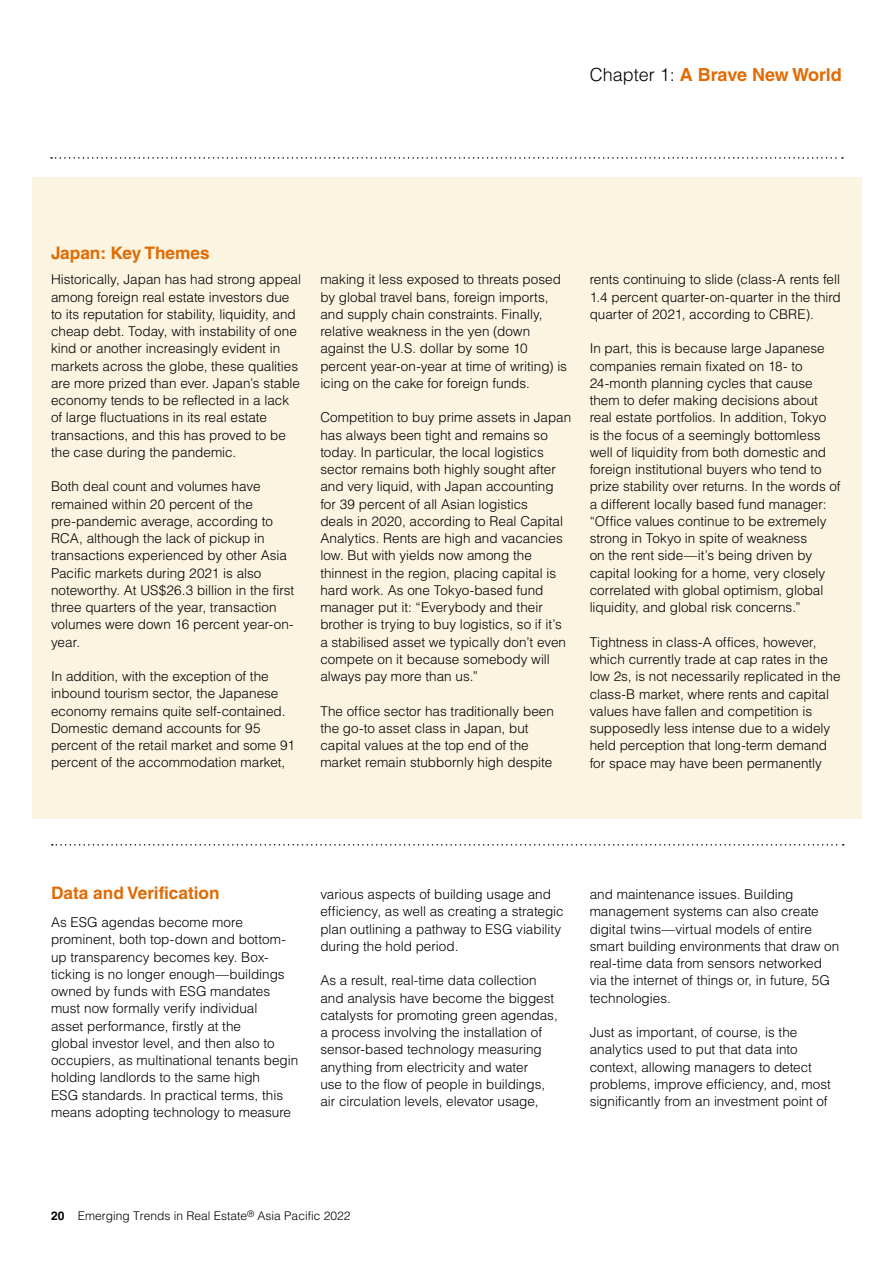
<style>
.page{position:relative;width:893px;height:1263px;background:#fff}
.page>*{position:absolute;margin:0;border:0;box-sizing:border-box;transform-origin:0 0}
.t1{font:700 18px "Helvetica LT Std";letter-spacing:-.015em;color:#e16a03}
.t2{font:700 17.25px "Helvetica LT Std";color:#e16a03}
.t3{font:300 13.5px/17.2px "Helvetica LT Std";color:#000}
.t4{font:300 12px "Helvetica LT Std";color:#000}
.s1{font-weight:300;color:#000}
.s2{font-weight:700}
</style>
<div class="page">
<div style="left:32px;top:177px;width:829px;height:641px;background:#faf4e1"></div>
<svg style="left:51px;top:157px;width:792px;height:2px"></svg>
<svg style="left:52px;top:844px;width:792px;height:2px"></svg>
<h1 class="t1" style="left:590px;top:64px;width:254px"><span class="s1">Chapter 1:</span> A Brave New World</h1>
<p class="t2" style="left:51px;top:242px;width:160px">Japan: Key Themes</p>
<p class="t3" style="left:51px;top:271px;width:252px">Historically, Japan has had strong appeal among foreign real estate investors due to its reputation for stability, liquidity, and cheap debt. Today, with instability of one kind or another increasingly evident in markets across the globe, these qualities are more prized than ever. Japan’s stable economy tends to be reflected in a lack of large fluctuations in its real estate transactions, and this has proved to be the case during the pandemic.</p>
<p class="t3" style="left:51px;top:478px;width:245px">Both deal count and volumes have remained within 20 percent of the pre-pandemic average, according to RCA, although the lack of pickup in transactions experienced by other Asia Pacific markets during 2021 is also noteworthy. At US$26.3 billion in the first three quarters of the year, transaction volumes were down 16 percent year-on&shy;year.</p>
<p class="t3" style="left:51px;top:668px;width:245px">In addition, with the exception of the inbound tourism sector, the Japanese economy remains quite self-contained.<br>Domestic demand accounts for 95 percent of the retail market and some 91 percent of the accommodation market,</p>
<p class="t3" style="left:320px;top:271px;width:248px">making it less exposed to threats posed by global travel bans, foreign imports, and supply chain constraints. Finally, relative weakness in the yen (down against the U.S. dollar by some 10 percent year-on-year at time of writing) is icing on the cake for foreign funds.</p>
<p class="t3" style="left:320px;top:409px;width:252px">Competition to buy prime assets in Japan has always been tight and remains so today. In particular, the local logistics sector remains both highly sought after and very liquid, with Japan accounting for 39 percent of all Asian logistics<br>deals in 2020, according to Real Capital Analytics. Rents are high and vacancies low. But with yields now among the thinnest in the region, placing capital is hard work. As one Tokyo-based fund manager put it: “Everybody and their brother is trying to buy logistics, so if it’s a stabilised asset we typically don’t even compete on it because somebody will always pay more than us.”</p>
<p class="t3" style="left:320px;top:702px;width:235px">The office sector has traditionally been the go-to asset class in Japan, but capital values at the top end of the market remain stubbornly high despite</p>
<p class="t3" style="left:590px;top:271px;width:253px;text-align:justify">rents continuing to slide (class-A rents fell 1.4 percent quarter-on-quarter in the third quarter of 2021, according to CBRE).</p>
<p class="t3" style="left:590px;top:340px;width:253px">In part, this is because large Japanese companies remain fixated on 18- to 24-month planning cycles that cause them to defer making decisions about real estate portfolios. In addition, Tokyo<br>is the focus of a seemingly bottomless well of liquidity from both domestic and foreign institutional buyers who tend to prize stability over returns. In the words of a different locally based fund manager: “Office values continue to be extremely strong in Tokyo in spite of weakness<br>on the rent side—it’s being driven by capital looking for a home, very closely correlated with global optimism, global liquidity, and global risk concerns.”</p>
<p class="t3" style="left:590px;top:633px;width:252px">Tightness in class-A offices, however, which currently trade at cap rates in the low 2s, is not necessarily replicated in the class-B market, where rents and capital values have fallen and competition is supposedly less intense due to a widely held perception that long-term demand for space may have been permanently</p>
<p class="t2" style="left:51px;top:882px;width:170px">Data and Verification</p>
<p class="t3" style="left:51px;top:913px;width:249px">As ESG agendas become more prominent, both top-down and bottom&shy;up transparency becomes key. Box&shy;ticking is no longer enough—buildings owned by funds with ESG mandates must now formally verify individual<br>asset performance, firstly at the<br>global investor level, and then also to occupiers, as multinational tenants begin holding landlords to the same high<br>ESG standards. In practical terms, this means adopting technology to measure</p>
<p class="t3" style="left:320px;top:885px;width:245px">various aspects of building usage and efficiency, as well as creating a strategic plan outlining a pathway to ESG viability during the hold period.</p>
<p class="t3" style="left:320px;top:972px;width:239px">As a result, real-time data collection and analysis have become the biggest catalysts for promoting green agendas, a process involving the installation of sensor-based technology measuring anything from electricity and water<br>use to the flow of people in buildings, air circulation levels, elevator usage,</p>
<p class="t3" style="left:590px;top:885px;width:251px">and maintenance issues. Building management systems can also create digital twins—virtual models of entire smart building environments that draw on real-time data from sensors networked via the internet of things or, in future, 5G technologies.</p>
<p class="t3" style="left:590px;top:1023px;width:243px">Just as important, of course, is the analytics used to put that data into context, allowing managers to detect problems, improve efficiency, and, most significantly from an investment point of</p>
<p class="t4" style="left:51px;top:1209px;width:301px"><span class="s2">20</span> Emerging Trends in Real Estate<sup>®</sup> Asia Pacific 2022</p>
</div>
